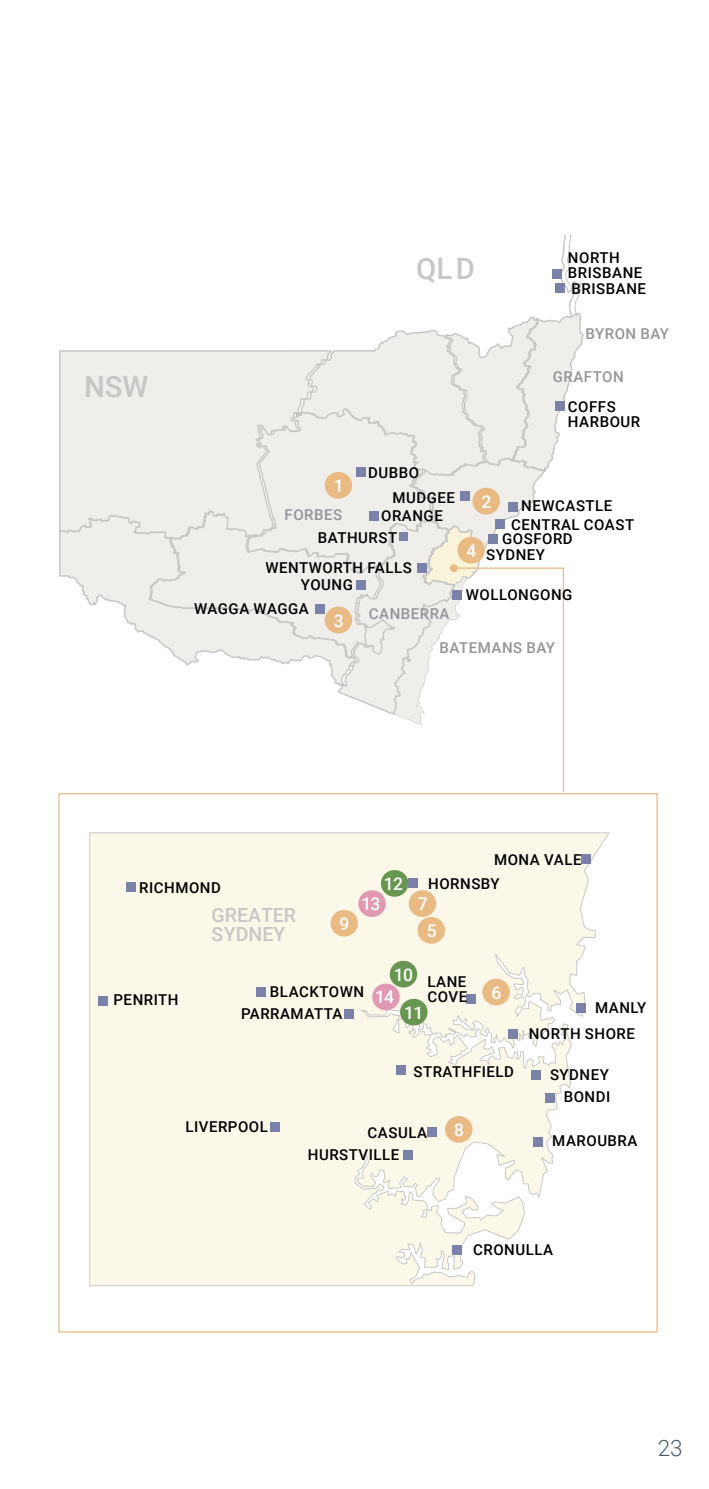
<style>
.page{position:relative;width:709px;height:1489px;background:#fff}
.page>*{position:absolute;margin:0;border:0;box-sizing:border-box;transform-origin:0 0}
.t1{font:500 29.5px "Roboto";color:#c9c7c6}
.t2{font:300 22.5px "Roboto";color:#445c6d}
.t3{font:500 19.5px/19.5px "Roboto";color:#c9c7c6}
.t4{font:500 17.5px/38px "Roboto";letter-spacing:-.05em;color:#fff;text-align:center}
.t5{font:500 15px/15.2px "Roboto";letter-spacing:.035em;color:#000}
.t6{font:500 15px "Roboto";letter-spacing:.035em;color:#939598}
</style>
<div class="page">
<div style="left:58px;top:793px;width:599px;height:539px;background:#fff;border:1px solid #e9ba83"></div>
<svg style="left:89px;top:832px;width:520px;height:454px;background:#faf7eb"></svg>
<div style="left:576px;top:1003px;width:9px;height:9px;background:#7a82aa"></div>
<div style="left:531px;top:1069px;width:9px;height:10px;background:#7a82aa"></div>
<div style="left:533px;top:1136px;width:9px;height:10px;background:#7a82aa"></div>
<div style="left:270px;top:1122px;width:9px;height:9px;background:#7a82aa"></div>
<div style="left:452px;top:1244px;width:10px;height:10px;background:#7a82aa"></div>
<div style="left:466px;top:993px;width:9px;height:10px;background:#7a82aa"></div>
<div style="left:428px;top:1127px;width:9px;height:9px;background:#7a82aa"></div>
<div style="left:581px;top:854px;width:9px;height:10px;background:#7a82aa"></div>
<div style="left:256px;top:987px;width:10px;height:9px;background:#7a82aa"></div>
<div style="left:98px;top:995px;width:10px;height:10px;background:#7a82aa"></div>
<div style="left:126px;top:882px;width:9px;height:9px;background:#7a82aa"></div>
<div style="left:344px;top:1009px;width:10px;height:10px;background:#7a82aa"></div>
<div style="left:396px;top:1065px;width:10px;height:10px;background:#7a82aa"></div>
<div style="left:403px;top:1149px;width:10px;height:10px;background:#7a82aa"></div>
<div style="left:408px;top:877px;width:10px;height:10px;background:#7a82aa"></div>
<div style="left:545px;top:1092px;width:9px;height:10px;background:#7a82aa"></div>
<div style="left:508px;top:1029px;width:9px;height:9px;background:#7a82aa"></div>
<svg style="left:59px;top:539px;width:91px;height:98px;fill:#efeeeb"></svg>
<div style="left:59px;top:350px;width:91px;height:189px;background:#efeeeb"></div>
<div style="left:390px;top:960px;width:27px;height:27px;background:#689550;border-radius:50%"></div>
<div style="left:400px;top:998px;width:27px;height:27px;background:#689550;border-radius:50%"></div>
<div style="left:381px;top:870px;width:27px;height:26px;background:#689550;border-radius:50%"></div>
<div style="left:358px;top:890px;width:28px;height:26px;background:#e198b1;border-radius:50%"></div>
<div style="left:372px;top:983px;width:28px;height:27px;background:#e198b1;border-radius:50%"></div>
<div style="left:330px;top:909px;width:28px;height:27px;background:#e9ba83;border-radius:50%"></div>
<div style="left:417px;top:916px;width:28px;height:27px;background:#e9ba83;border-radius:50%"></div>
<div style="left:409px;top:890px;width:27px;height:26px;background:#e9ba83;border-radius:50%"></div>
<div style="left:482px;top:978px;width:28px;height:27px;background:#e9ba83;border-radius:50%"></div>
<div style="left:445px;top:1115px;width:27px;height:27px;background:#e9ba83;border-radius:50%"></div>
<svg style="left:150px;top:234px;width:433px;height:559px"></svg>
<div style="left:450px;top:564px;width:8px;height:8px;background:#e9ba83;border-radius:50%"></div>
<h1 class="t1" style="left:84px;top:365px;width:66px">NSW</h1>
<h1 class="t1" style="left:416px;top:247px;width:60px">QLD</h1>
<p class="t5" style="left:568px;top:249px;width:80px">NORTH<br>BRISBANE<br>BRISBANE</p>
<p class="t6" style="left:585px;top:323px;width:85px">BYRON BAY</p>
<p class="t6" style="left:553px;top:366px;width:73px">GRAFTON</p>
<p class="t5" style="left:568px;top:399px;width:74px">COFFS<br>HARBOUR</p>
<p class="t5" style="left:392px;top:460px;width:64px;line-height:24.2px;text-indent:-24px">DUBBO<br>MUDGEE</p>
<p class="t4" style="left:334px;top:466px;width:11px">1</p>
<p class="t4" style="left:481px;top:482px;width:11px">2</p>
<p class="t5" style="left:511px;top:496px;width:124px;line-height:18px;text-indent:10px">NEWCASTLE<br>CENTRAL COAST</p>
<p class="t5" style="left:486px;top:530px;width:88px;text-indent:16px">GOSFORD<br>SYDNEY</p>
<p class="t6" style="left:284px;top:504px;width:59px">FORBES</p>
<p class="t5" style="left:318px;top:503px;width:126px;line-height:22.5px;text-indent:63px">ORANGE<br>BATHURST</p>
<p class="t5" style="left:301px;top:576px;width:54px">YOUNG</p>
<p class="t4" style="left:466px;top:531px;width:11px">4</p>
<p class="t5" style="left:265px;top:559px;width:148px">WENTWORTH FALLS</p>
<p class="t5" style="left:194px;top:600px;width:116px">WAGGA WAGGA</p>
<p class="t6" style="left:369px;top:603px;width:82px">CANBERRA</p>
<p class="t6" style="left:439px;top:637px;width:117px">BATEMANS BAY</p>
<p class="t5" style="left:466px;top:586px;width:108px">WOLLONGONG</p>
<p class="t4" style="left:334px;top:600px;width:11px">3</p>
<p class="t5" style="left:494px;top:851px;width:89px">MONA VALE</p>
<p class="t5" style="left:139px;top:879px;width:83px">RICHMOND</p>
<p class="t3" style="left:211px;top:904px;width:86px">GREATER<br>SYDNEY</p>
<p class="t4" style="left:339px;top:903px;width:11px">9</p>
<p class="t4" style="left:384px;top:864px;width:21px">12</p>
<p class="t4" style="left:361px;top:884px;width:21px">13</p>
<p class="t5" style="left:428px;top:875px;width:73px">HORNSBY</p>
<p class="t4" style="left:418px;top:884px;width:11px">7</p>
<p class="t4" style="left:427px;top:911px;width:11px">5</p>
<p class="t4" style="left:394px;top:954px;width:31px">10<br>11</p>
<p class="t5" style="left:113px;top:991px;width:67px">PENRITH</p>
<p class="t5" style="left:241px;top:980px;width:125px;line-height:22px;text-indent:29px">BLACKTOWN<br>PARRAMATTA</p>
<p class="t5" style="left:427px;top:974px;width:41px">LANE<br>COVE</p>
<p class="t4" style="left:375px;top:977px;width:21px">14</p>
<p class="t4" style="left:491px;top:972px;width:11px">6</p>
<p class="t5" style="left:185px;top:1118px;width:84px">LIVERPOOL</p>
<p class="t5" style="left:413px;top:1062px;width:102px">STRATHFIELD</p>
<p class="t5" style="left:367px;top:1124px;width:61px">CASULA</p>
<p class="t5" style="left:308px;top:1146px;width:93px">HURSTVILLE</p>
<p class="t4" style="left:454px;top:1109px;width:11px">8</p>
<p class="t5" style="left:595px;top:998px;width:53px">MANLY</p>
<p class="t5" style="left:529px;top:1025px;width:108px">NORTH SHORE</p>
<p class="t5" style="left:550px;top:1062px;width:62px;line-height:22.8px;text-align:right">SYDNEY<br>BONDI</p>
<p class="t5" style="left:552px;top:1132px;width:87px">MAROUBRA</p>
<p class="t5" style="left:473px;top:1241px;width:81px">CRONULLA</p>
<h2 class="t2" style="left:657px;top:1432px;width:26px">23</h2>
</div>
